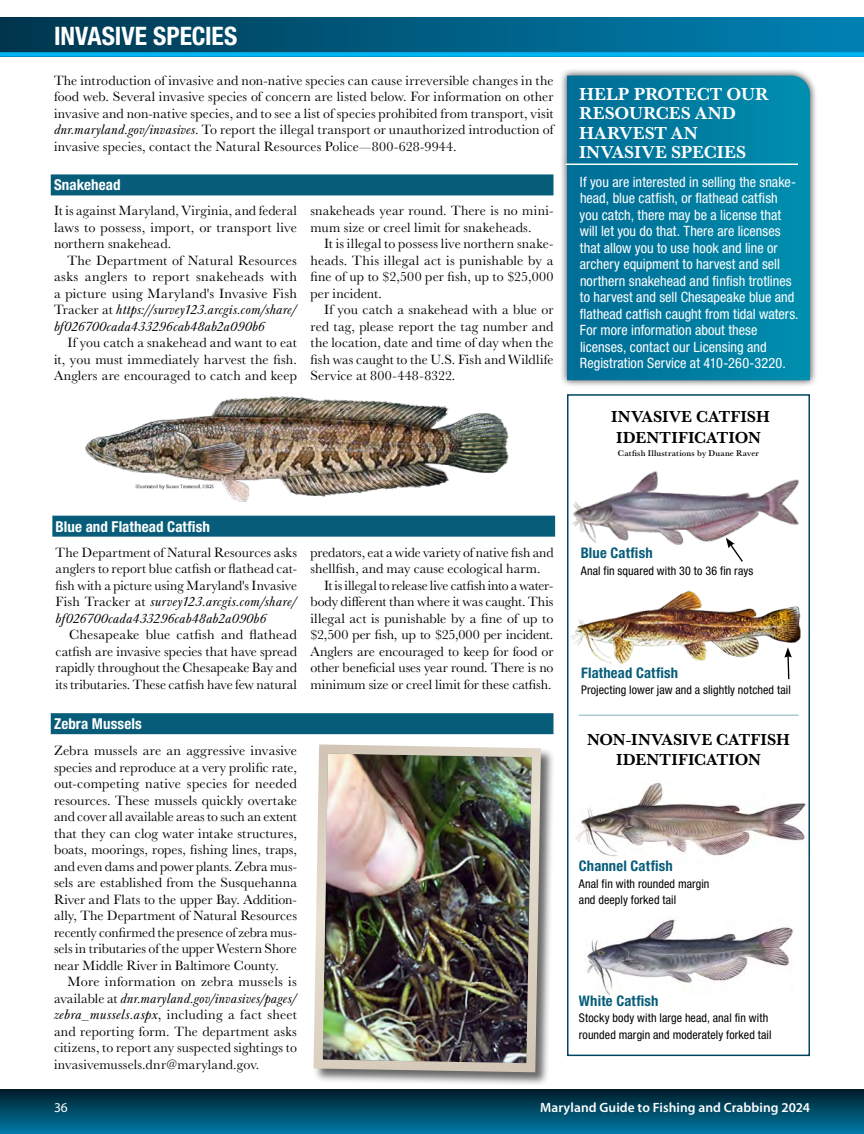
<style>
.page{position:relative;width:864px;height:1134px;background:#fff}
.page>*{position:absolute;margin:0;border:0;box-sizing:border-box;transform-origin:0 0}
.t1{font:700 condensed 25.5px "Helvetica Neue LT Std";letter-spacing:-.005em;color:#fff}
.t2{font:700 18px/19.5px "Baskerville URW";letter-spacing:.01em;color:#fff}
.t3{font:700 16.5px/20.2px "Baskerville URW";letter-spacing:.01em;color:#000}
.t4{font:700 condensed 15px "Helvetica Neue LT Std";letter-spacing:.005em;color:#fff}
.t5{font:700 condensed 14.7px "Helvetica Neue LT Std";letter-spacing:.01em;color:#075d79}
.t6{font:condensed 14.25px/16.5px "Helvetica Neue LT Std";letter-spacing:.005em;color:#fff}
.t7{font:13.8px/16.5px "Baskerville URW";letter-spacing:.005em;color:#000;text-align:justify}
.t8{font:13.8px "Baskerville URW";letter-spacing:-.015em;color:#000}
.t9{font:600 13.5px "Myriad Pro";letter-spacing:.005em;color:#fff}
.t10{font:13.5px "Myriad Pro";color:#fff}
.t11{font:condensed 12px/16.5px "Helvetica Neue LT Std";letter-spacing:.01em;color:#000}
.t12{font:500 8.7px "Baskerville URW";letter-spacing:.025em;color:#000}
.s1{font-style:italic}
</style>
<div class="page">
<div style="left:0;top:18px;width:864px;height:39px;background:linear-gradient(to right,#00364d,#0083b5)"></div>
<div style="left:0;top:52px;width:864px;height:5px;background:#00b5f1"></div>
<div style="left:0;top:1089px;width:864px;height:45px;background:linear-gradient(to bottom,#001c28,#007ca8)"></div>
<div style="left:559px;top:68px;width:259px;height:320px;background:#000;opacity:.75"></div>
<svg style="left:567px;top:76px;width:243px;height:304px;background:#007da1"></svg>
<hr style="left:566px;top:164px;width:232px;height:1px;background:#fff">
<div style="left:51px;top:174px;width:503px;height:21px;background:#075d79"></div>
<img style="left:85px;top:396px;width:424px;height:106px">
<div style="left:52px;top:516px;width:503px;height:21px;background:#075d79"></div>
<div style="left:51px;top:713px;width:503px;height:21px;background:#075d79"></div>
<div style="left:313px;top:744px;width:242px;height:343px;background:#000;opacity:.6"></div>
<img style="left:313px;top:744px;width:233px;height:333px">
<img style="left:572px;top:471px;width:228px;height:74px">
<svg style="left:726px;top:538px;width:18px;height:24px"></svg>
<img style="left:570px;top:590px;width:231px;height:74px">
<svg style="left:784px;top:647px;width:8px;height:33px"></svg>
<img style="left:586px;top:919px;width:207px;height:77px">
<img style="left:575px;top:782px;width:231px;height:75px">
<div style="left:567px;top:394px;width:243px;height:662px;border:2px solid #004563"></div>
<hr style="left:579px;top:715px;width:220px;height:1px;background:#075d79">
<h1 class="t1" style="left:54px;top:20px;width:185px">INVASIVE SPECIES</h1>
<p class="t7" style="left:54px;top:72px;width:501px">The introduction of invasive and non-native species can cause irreversible changes in the food web. Several invasive species of concern are listed below. For information on other invasive and non-native species, and to see a list of species prohibited from transport, visit <span class="s1">dnr.maryland.gov/invasives</span>. To report the illegal transport or unauthorized introduction of invasive species, contact the Natural Resources Police—800-628-9944.</p>
<h2 class="t2" style="left:579px;top:84px;width:191px">HELP PROTECT OUR<br>RESOURCES AND<br>HARVEST AN<br>INVASIVE SPECIES</h2>
<p class="t6" style="left:580px;top:173px;width:221px">If you are interested in selling the snake&shy;head, blue catfish, or flathead catfish you catch, there may be a license that will let you do that. There are licenses that allow you to use hook and line or archery equipment to harvest and sell northern snakehead and finfish trotlines to harvest and sell Chesapeake blue and flathead catfish caught from tidal waters.<br>For more information about these licenses, contact our Licensing and Registration Service at 410-260-3220.</p>
<p class="t4" style="left:54px;top:176px;width:68px">Snakehead</p>
<p class="t7" style="left:54px;top:202px;width:245px">It is against Maryland, Virginia, and federal laws to possess, import, or transport live northern snakehead.</p>
<p class="t7" style="left:54px;top:251px;width:245px;text-indent:14px">The Department of Natural Resources asks anglers to report snakeheads with a picture using Maryland's Invasive Fish Tracker at <span class="s1">https://survey123.arcgis.com/share/ bf026700cada433296cab48ab2a090b6</span></p>
<p class="t7" style="left:54px;top:334px;width:245px;text-indent:14px">If you catch a snakehead and want to eat it, you must immediately harvest the fish.<br>Anglers are encouraged to catch and keep</p>
<p class="t7" style="left:310px;top:202px;width:245px">snakeheads year round. There is no mini&shy;mum size or creel limit for snakeheads.</p>
<p class="t7" style="left:310px;top:235px;width:245px;text-indent:14px">It is illegal to possess live northern snake&shy;heads. This illegal act is punishable by a fine of up to $2,500 per fish, up to $25,000 per incident.</p>
<p class="t7" style="left:310px;top:301px;width:244px;text-indent:14px">If you catch a snakehead with a blue or red tag, please report the tag number and the location, date and time of day when the fish was caught to the U.S. Fish and Wildlife Service at 800-448-8322.</p>
<p class="t4" style="left:56px;top:517px;width:156px">Blue and Flathead Catfish</p>
<p class="t7" style="left:56px;top:544px;width:243px">The Department of Natural Resources asks anglers to report blue catfish or flathead cat&shy;fish with a picture using Maryland's Invasive Fish Tracker at <span class="s1">survey123.arcgis.com/share/ bf026700cada433296cab48ab2a090b6</span></p>
<p class="t7" style="left:56px;top:626px;width:243px;text-indent:14px">Chesapeake blue catfish and flathead catfish are invasive species that have spread rapidly throughout the Chesapeake Bay and its tributaries. These catfish have few natural</p>
<p class="t4" style="left:54px;top:715px;width:89px">Zebra Mussels</p>
<p class="t7" style="left:54px;top:742px;width:245px">Zebra mussels are an aggressive invasive species and reproduce at a very prolific rate, out-competing native species for needed resources. These mussels quickly overtake and cover all available areas to such an extent that they can clog water intake structures, boats, moorings, ropes, fishing lines, traps, and even dams and power plants. Zebra mus&shy;sels are established from the Susquehanna River and Flats to the upper Bay. Addition&shy;ally, The Department of Natural Resources recently confirmed the presence of zebra mus&shy;sels in tributaries of the upper Western Shore near Middle River in Baltimore County.</p>
<p class="t7" style="left:54px;top:973px;width:245px;text-indent:14px">More information on zebra mussels is available at <span class="s1">dnr.maryland.gov/invasives/pages/ zebra_mussels.aspx</span>, including a fact sheet and reporting form. The department asks citizens, to report any suspected sightings to invasivemussels.dnr@maryland.gov.</p>
<p class="t7" style="left:310px;top:544px;width:245px">predators, eat a wide variety of native fish and</p>
<p class="t7" style="left:310px;top:560px;width:232px">shellfish, and may cause ecological harm.</p>
<p class="t8" style="left:324px;top:576px;width:231px">It is illegal to release live catfish into a water-</p>
<p class="t7" style="left:310px;top:593px;width:245px">body different than where it was caught. This</p>
<p class="t7" style="left:310px;top:610px;width:244px">illegal act is punishable by a fine of up to</p>
<p class="t8" style="left:310px;top:625px;width:244px">$2,500 per fish, up to $25,000 per incident.</p>
<p class="t7" style="left:310px;top:643px;width:244px">Anglers are encouraged to keep for food or</p>
<p class="t7" style="left:310px;top:659px;width:244px">other beneficial uses year round. There is no</p>
<p class="t7" style="left:310px;top:676px;width:243px">minimum size or creel limit for these catfish.</p>
<p class="t3" style="left:611px;top:406px;width:160px">INVASIVE CATFISH<br>IDENTIFICATION</p>
<p class="t12" style="left:618px;top:447px;width:143px">Catfish Illustrations by Duane Raver</p>
<p class="t5" style="left:581px;top:544px;width:73px">Blue Catfish</p>
<p class="t11" style="left:581px;top:562px;width:174px">Anal fin squared with 30 to 36 fin rays</p>
<p class="t5" style="left:581px;top:664px;width:99px">Flathead Catfish</p>
<p class="t11" style="left:581px;top:682px;width:211px">Projecting lower jaw and a slightly notched tail</p>
<p class="t3" style="left:587px;top:729px;width:204px;text-align:center">NON-INVASIVE CATFISH<br>IDENTIFICATION</p>
<p class="t5" style="left:579px;top:857px;width:95px">Channel Catfish</p>
<p class="t11" style="left:579px;top:875px;width:132px">Anal fin with rounded margin and deeply forked tail</p>
<p class="t5" style="left:579px;top:992px;width:81px">White Catfish</p>
<p class="t11" style="left:579px;top:1010px;width:194px">Stocky body with large head, anal fin with rounded margin and moderately forked tail</p>
<p class="t10" style="left:54px;top:1099px;width:15px">36</p>
<p class="t9" style="left:540px;top:1099px;width:271px">Maryland Guide to Fishing and Crabbing 2024</p>
</div>
